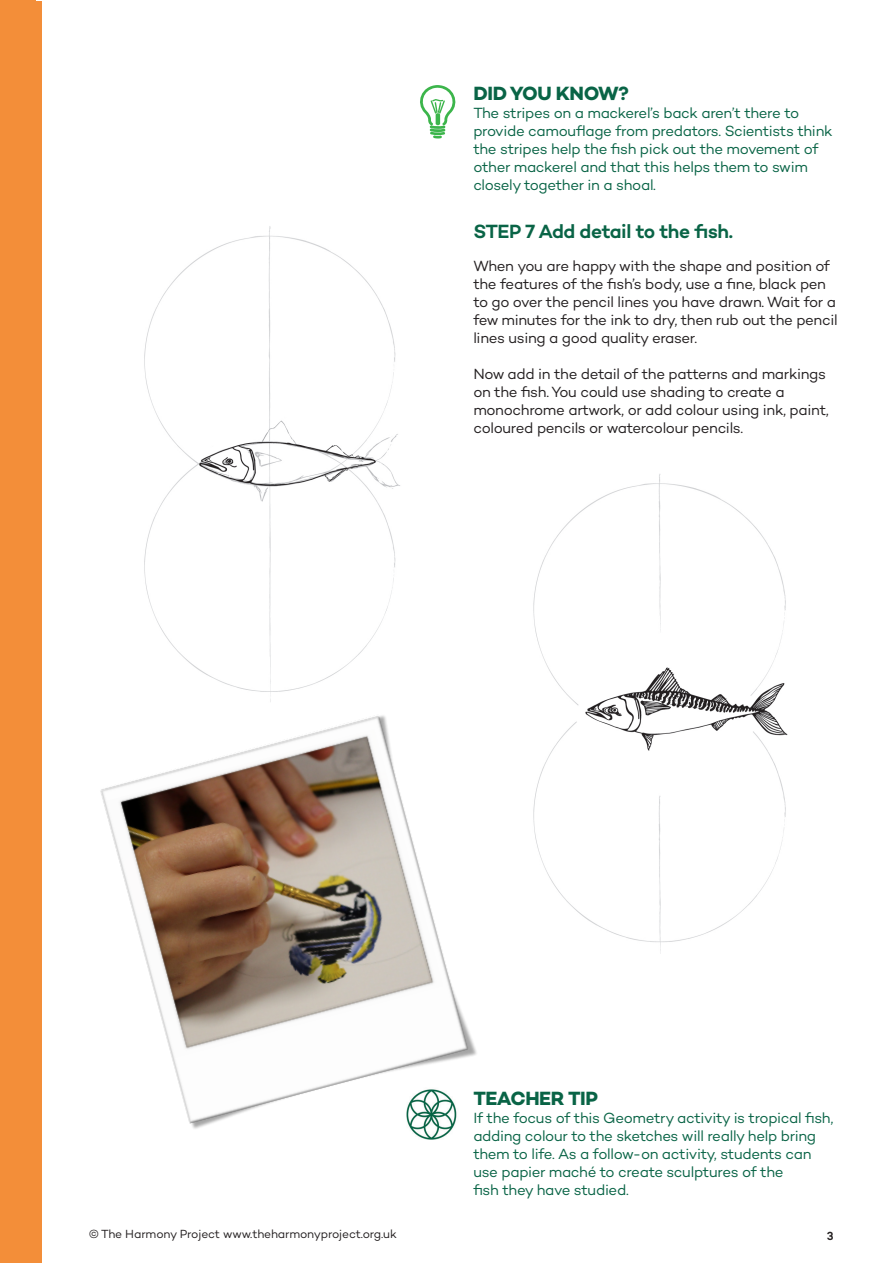
<style>
.page{position:relative;width:893px;height:1263px;background:#fff}
.page>*{position:absolute;margin:0;border:0;box-sizing:border-box;transform-origin:0 0}
.Main_Text_Green{font:600 19.5px "Campton";letter-spacing:-.025em;color:#096446}
.Main_Text_Green-2{font:700 19.5px "Campton";letter-spacing:-.02em;color:#096446}
.Main_Text_Green-3{font:15px/18px "Campton";letter-spacing:-.025em;color:#096446}
.Main_Text_Green-4{font:15px/18px "Campton";letter-spacing:-.02em;color:#231f20}
.t1{font:12px "Campton";letter-spacing:-.01em;color:#231f20}
.t2{font:600 12px "Campton";color:#231f20}
</style>
<div class="page">
<div style="left:0;top:0;width:35px;height:1263px;background:#f38e39"></div>
<img style="left:414px;top:1133px;width:35px;height:7px">
<div style="left:1px;top:1px;width:41px;height:1261px;background:#f38e39"></div>
<svg style="left:420px;top:85px;width:36px;height:53px"></svg>
<img style="left:100px;top:715px;width:377px;height:418px">
<img style="left:144px;top:226px;width:256px;height:476px">
<img style="left:473px;top:474px;width:315px;height:480px">
<p class="Main_Text_Green-2" style="left:473px;top:81px;width:157px">DID YOU KNOW?</p>
<p class="Main_Text_Green-3" style="left:473px;top:104px;width:361px">The stripes on a mackerel’s back aren’t there to provide camouflage from predators. Scientists think the stripes help the fish pick out the movement of other mackerel and that this helps them to swim closely together in a shoal.</p>
<p class="Main_Text_Green" style="left:473px;top:219px;width:261px">STEP 7 Add detail to the fish.</p>
<p class="Main_Text_Green-4" style="left:473px;top:257px;width:366px">When you are happy with the shape and position of the features of the fish’s body, use a fine, black pen to go over the pencil lines you have drawn. Wait for a few minutes for the ink to dry, then rub out the pencil lines using a good quality eraser.</p>
<p class="Main_Text_Green-4" style="left:473px;top:365px;width:357px">Now add in the detail of the patterns and markings on the fish. You could use shading to create a monochrome artwork, or add colour using ink, paint, coloured pencils or watercolour pencils.</p>
<p class="t1" style="left:89px;top:1226px;width:310px">© The Harmony Project www.theharmonyproject.org.uk</p>
<p class="Main_Text_Green-2" style="left:473px;top:1086px;width:126px">TEACHER TIP</p>
<p class="Main_Text_Green-3" style="left:473px;top:1108px;width:362px">If the focus of this Geometry activity is tropical fish, adding colour to the sketches will really help bring them to life. As a follow-on activity, students can use papier maché to create sculptures of the<br>fish they have studied.</p>
<p class="t2" style="left:827px;top:1228px;width:8px">3</p>
</div>
